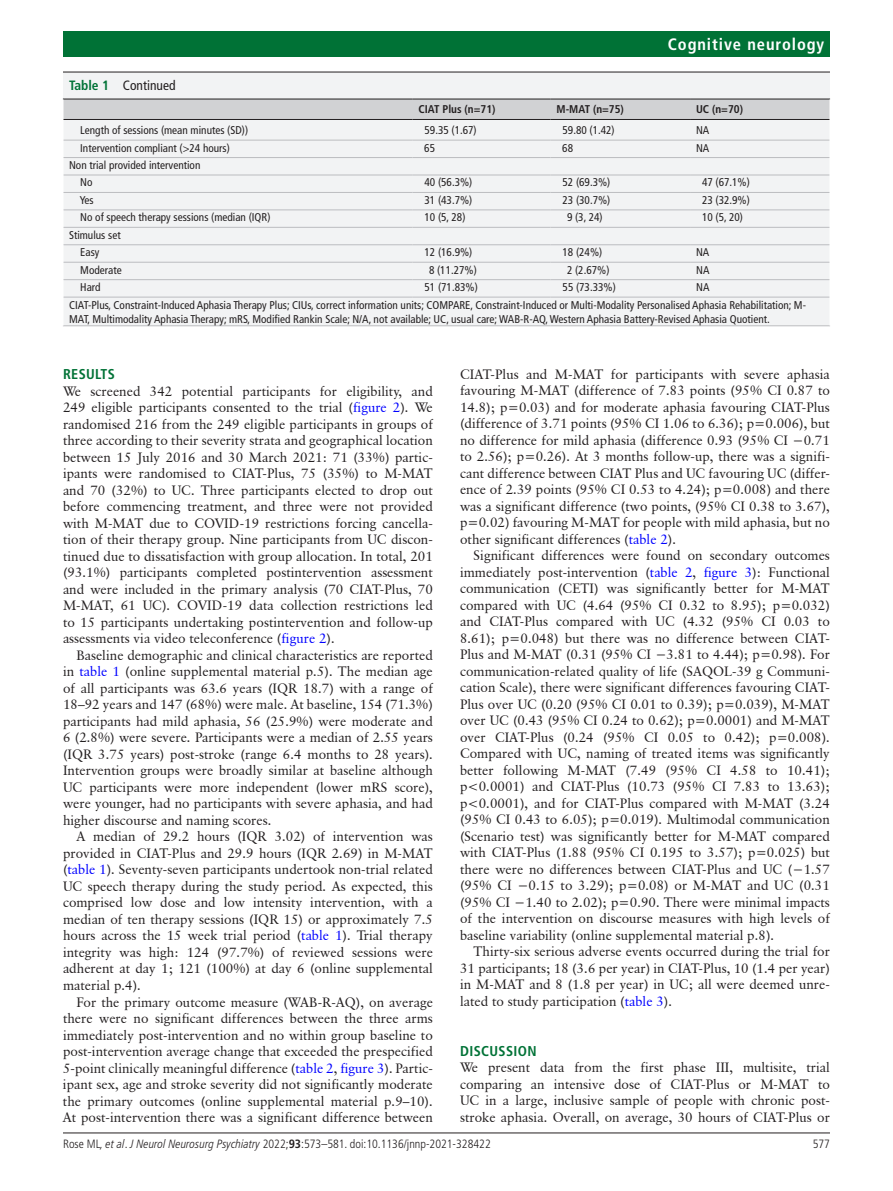
<style>
.page{position:relative;width:893px;height:1191px;background:#fff}
.page>*{position:absolute;margin:0;border:0;box-sizing:border-box;transform-origin:0 0}
.t1{font:700 condensed 16.5px "Frutiger LT Pro";letter-spacing:.055em;color:#fff}
.t2{font:700 condensed 14.25px "Frutiger LT Pro";letter-spacing:.025em;color:#007236}
.t3{font:13.5px/16.5px "Classical Garamond BT";color:#231f20;text-align:justify}
.t4{font:condensed 13.5px "Frutiger LT Pro";color:#231f20}
.t5{font:300 condensed 12px "Frutiger LT Pro";color:#231f20}
.t6{font:condensed 11.25px/17.4px "Frutiger LT Pro";color:#231f20}
.t7{font:700 condensed 11.25px "Frutiger LT Pro";color:#231f20}
.s1{font-weight:700;color:#007236}
.s2{color:#00f}
.s3{font-style:italic}
.s4{font-weight:700}
</style>
<div class="page">
<hr style="left:63px;top:1132px;width:767px;height:1px;background:#231f20">
<div style="left:63px;top:31px;width:767px;height:25px;background:#007236"></div>
<div style="left:63px;top:90px;width:767px;height:236px;background:#f2f3f4"></div>
<svg style="left:63px;top:99px;width:767px;height:227px"></svg>
<div style="left:63px;top:72px;width:767px;height:18px;background:#f2f3f4"></div>
<hr style="left:63px;top:72px;width:767px;height:1px;background:#231f20">
<p class="t4" style="left:69px;top:78px;width:108px"><span class="s1">Table 1</span> Continued</p>
<p class="t1" style="left:668px;top:34px;width:158px">Cognitive neurology</p>
<p class="t7" style="left:418px;top:103px;width:79px">CIAT Plus (n=71)</p>
<p class="t7" style="left:557px;top:103px;width:69px">M-MAT (n=75)</p>
<p class="t7" style="left:696px;top:103px;width:49px">UC (n=70)</p>
<p class="t6" style="left:80px;top:122px;width:169px">Length of sessions (mean minutes (SD))</p>
<p class="t6" style="left:425px;top:122px;width:54px">59.35 (1.67)</p>
<p class="t6" style="left:563px;top:122px;width:54px">59.80 (1.42)</p>
<p class="t6" style="left:696px;top:122px;width:15px">NA</p>
<p class="t6" style="left:80px;top:139px;width:151px">Intervention compliant (&gt;24 hours)</p>
<p class="t6" style="left:424px;top:139px;width:12px">65</p>
<p class="t6" style="left:562px;top:139px;width:12px">68</p>
<p class="t6" style="left:696px;top:139px;width:15px">NA</p>
<p class="t6" style="left:80px;top:156px;width:122px;text-indent:-11px">Non trial provided intervention<br>No</p>
<p class="t6" style="left:425px;top:174px;width:49px">40 (56.3%)</p>
<p class="t6" style="left:563px;top:174px;width:49px">52 (69.3%)</p>
<p class="t6" style="left:702px;top:174px;width:49px">47 (67.1%)</p>
<p class="t6" style="left:80px;top:191px;width:16px">Yes</p>
<p class="t6" style="left:425px;top:191px;width:49px">31 (43.7%)</p>
<p class="t6" style="left:563px;top:191px;width:49px">23 (30.7%)</p>
<p class="t6" style="left:702px;top:191px;width:49px">23 (32.9%)</p>
<p class="t6" style="left:80px;top:209px;width:192px">No of speech therapy sessions (median (IQR)</p>
<p class="t6" style="left:425px;top:209px;width:42px">10 (5, 28)</p>
<p class="t6" style="left:567px;top:209px;width:37px">9 (3, 24)</p>
<p class="t6" style="left:702px;top:209px;width:42px">10 (5, 20)</p>
<p class="t6" style="left:80px;top:226px;width:42px;text-indent:-11px">Stimulus set<br>Easy</p>
<p class="t6" style="left:425px;top:244px;width:49px">12 (16.9%)</p>
<p class="t6" style="left:563px;top:244px;width:41px">18 (24%)</p>
<p class="t6" style="left:696px;top:244px;width:15px">NA</p>
<p class="t6" style="left:80px;top:261px;width:43px">Moderate</p>
<p class="t6" style="left:429px;top:261px;width:49px">8 (11.27%)</p>
<p class="t6" style="left:567px;top:261px;width:44px">2 (2.67%)</p>
<p class="t6" style="left:696px;top:261px;width:15px">NA</p>
<p class="t6" style="left:80px;top:278px;width:22px">Hard</p>
<p class="t6" style="left:425px;top:278px;width:55px">51 (71.83%)</p>
<p class="t6" style="left:563px;top:278px;width:55px">55 (73.33%)</p>
<p class="t6" style="left:69px;top:278px;width:738px;text-indent:627px">NA<br>CIAT-Plus, Constraint-Induced Aphasia Therapy Plus; CIUs, correct information units; COMPARE, Constraint-Induced or Multi-Modality Personalised Aphasia Rehabilitation; M-</p>
<p class="t6" style="left:69px;top:310px;width:702px">MAT, Multimodality Aphasia Therapy; mRS, Modified Rankin Scale; N/A, not available; UC, usual care; WAB-R-AQ, Western Aphasia Battery-Revised Aphasia Quotient.</p>
<p class="t2" style="left:63px;top:366px;width:53px">RESULTS</p>
<p class="t3" style="left:63px;top:383px;width:371px">We screened 342 potential participants for eligibility, and 249 eligible participants consented to the trial (<span class="s2">figure 2</span>). We randomised 216 from the 249 eligible participants in groups of three according to their severity strata and geographical location between 15 July 2016 and 30 March 2021: 71 (33%) partic&shy;ipants were randomised to CIAT-Plus, 75 (35%) to M-MAT and 70 (32%) to UC. Three participants elected to drop out before commencing treatment, and three were not provided with M-MAT due to COVID-19 restrictions forcing cancella&shy;tion of their therapy group. Nine participants from UC discon&shy;tinued due to dissatisfaction with group allocation. In total, 201 (93.1%) participants completed postintervention assessment and were included in the primary analysis (70 CIAT-Plus, 70<br>M-MAT, 61 UC). COVID-19 data collection restrictions led to 15 participants undertaking postintervention and follow-up assessments via video teleconference (<span class="s2">figure 2</span>).</p>
<p class="t3" style="left:63px;top:647px;width:371px;text-indent:14px">Baseline demographic and clinical characteristics are reported in <span class="s2">table 1</span> (online supplemental material p.5). The median age of all participants was 63.6 years (IQR 18.7) with a range of 18–92 years and 147 (68%) were male. At baseline, 154 (71.3%) participants had mild aphasia, 56 (25.9%) were moderate and 6 (2.8%) were severe. Participants were a median of 2.55 years (IQR 3.75 years) post-stroke (range 6.4 months to 28 years).<br>Intervention groups were broadly similar at baseline although UC participants were more independent (lower mRS score), were younger, had no participants with severe aphasia, and had higher discourse and naming scores.</p>
<p class="t3" style="left:63px;top:828px;width:371px;text-indent:14px">A median of 29.2 hours (IQR 3.02) of intervention was provided in CIAT-Plus and 29.9 hours (IQR 2.69) in M-MAT (<span class="s2">table 1</span>). Seventy-seven participants undertook non-trial related UC speech therapy during the study period. As expected, this comprised low dose and low intensity intervention, with a median of ten therapy sessions (IQR 15) or approximately 7.5 hours across the 15 week trial period (<span class="s2">table 1</span>). Trial therapy integrity was high: 124 (97.7%) of reviewed sessions were adherent at day 1; 121 (100%) at day 6 (online supplemental material p.4).</p>
<p class="t3" style="left:63px;top:993px;width:371px;text-indent:14px">For the primary outcome measure (WAB-R-AQ), on average there were no significant differences between the three arms immediately post-intervention and no within group baseline to post-intervention average change that exceeded the prespecified 5-point clinically meaningful difference (<span class="s2">table 2</span>, <span class="s2">figure 3</span>). Partic&shy;ipant sex, age and stroke severity did not significantly moderate the primary outcomes (online supplemental material p.9–10).<br>At post-intervention there was a significant difference between</p>
<p class="t3" style="left:460px;top:366px;width:371px">CIAT-Plus and M-MAT for participants with severe aphasia favouring M-MAT (difference of 7.83 points (95% CI 0.87 to 14.8); p=0.03) and for moderate aphasia favouring CIAT-Plus (difference of 3.71 points (95% CI 1.06 to 6.36); p=0.006), but no difference for mild aphasia (difference 0.93 (95% CI −0.71 to 2.56); p=0.26). At 3 months follow-up, there was a signifi&shy;cant difference between CIAT Plus and UC favouring UC (differ&shy;ence of 2.39 points (95% CI 0.53 to 4.24); p=0.008) and there was a significant difference (two points, (95% CI 0.38 to 3.67), p=0.02) favouring M-MAT for people with mild aphasia, but no other significant differences (<span class="s2">table 2</span>).</p>
<p class="t3" style="left:460px;top:547px;width:371px;text-indent:14px">Significant differences were found on secondary outcomes immediately post-intervention (<span class="s2">table 2</span>, <span class="s2">figure 3</span>): Functional communication (CETI) was significantly better for M-MAT compared with UC (4.64 (95% CI 0.32 to 8.95); p=0.032) and CIAT-Plus compared with UC (4.32 (95% CI 0.03 to 8.61); p=0.048) but there was no difference between CIAT-Plus and M-MAT (0.31 (95% CI −3.81 to 4.44); p=0.98). For communication-related quality of life (SAQOL-39 g Communi&shy;cation Scale), there were significant differences favouring CIAT-Plus over UC (0.20 (95% CI 0.01 to 0.39); p=0.039), M-MAT over UC (0.43 (95% CI 0.24 to 0.62); p=0.0001) and M-MAT over CIAT-Plus (0.24 (95% CI 0.05 to 0.42); p=0.008).<br>Compared with UC, naming of treated items was significantly better following M-MAT (7.49 (95% CI 4.58 to 10.41); p&lt;0.0001) and CIAT-Plus (10.73 (95% CI 7.83 to 13.63); p&lt;0.0001), and for CIAT-Plus compared with M-MAT (3.24 (95% CI 0.43 to 6.05); p=0.019). Multimodal communication (Scenario test) was significantly better for M-MAT compared with CIAT-Plus (1.88 (95% CI 0.195 to 3.57); p=0.025) but there were no differences between CIAT-Plus and UC (−1.57 (95% CI −0.15 to 3.29); p=0.08) or M-MAT and UC (0.31 (95% CI −1.40 to 2.02); p=0.90. There were minimal impacts of the intervention on discourse measures with high levels of baseline variability (online supplemental material p.8).</p>
<p class="t3" style="left:460px;top:943px;width:371px;text-indent:14px">Thirty-six serious adverse events occurred during the trial for 31 participants; 18 (3.6 per year) in CIAT-Plus, 10 (1.4 per year) in M-MAT and 8 (1.8 per year) in UC; all were deemed unre&shy;lated to study participation (<span class="s2">table 3</span>).</p>
<p class="t2" style="left:460px;top:1042px;width:78px">DISCUSSION</p>
<p class="t3" style="left:460px;top:1059px;width:371px">We present data from the first phase III, multisite, trial comparing an intensive dose of CIAT-Plus or M-MAT to UC in a large, inclusive sample of people with chronic post&shy;stroke aphasia. Overall, on average, 30 hours of CIAT-Plus or</p>
<p class="t5" style="left:63px;top:1136px;width:429px">Rose ML<span class="s3">, et al</span>. <span class="s3">J Neurol Neurosurg Psychiatry</span> 2022;<span class="s4">93</span>:573–581. doi:10.1136/jnnp-2021-328422</p>
<p class="t5" style="left:813px;top:1136px;width:19px">577</p>
</div>
